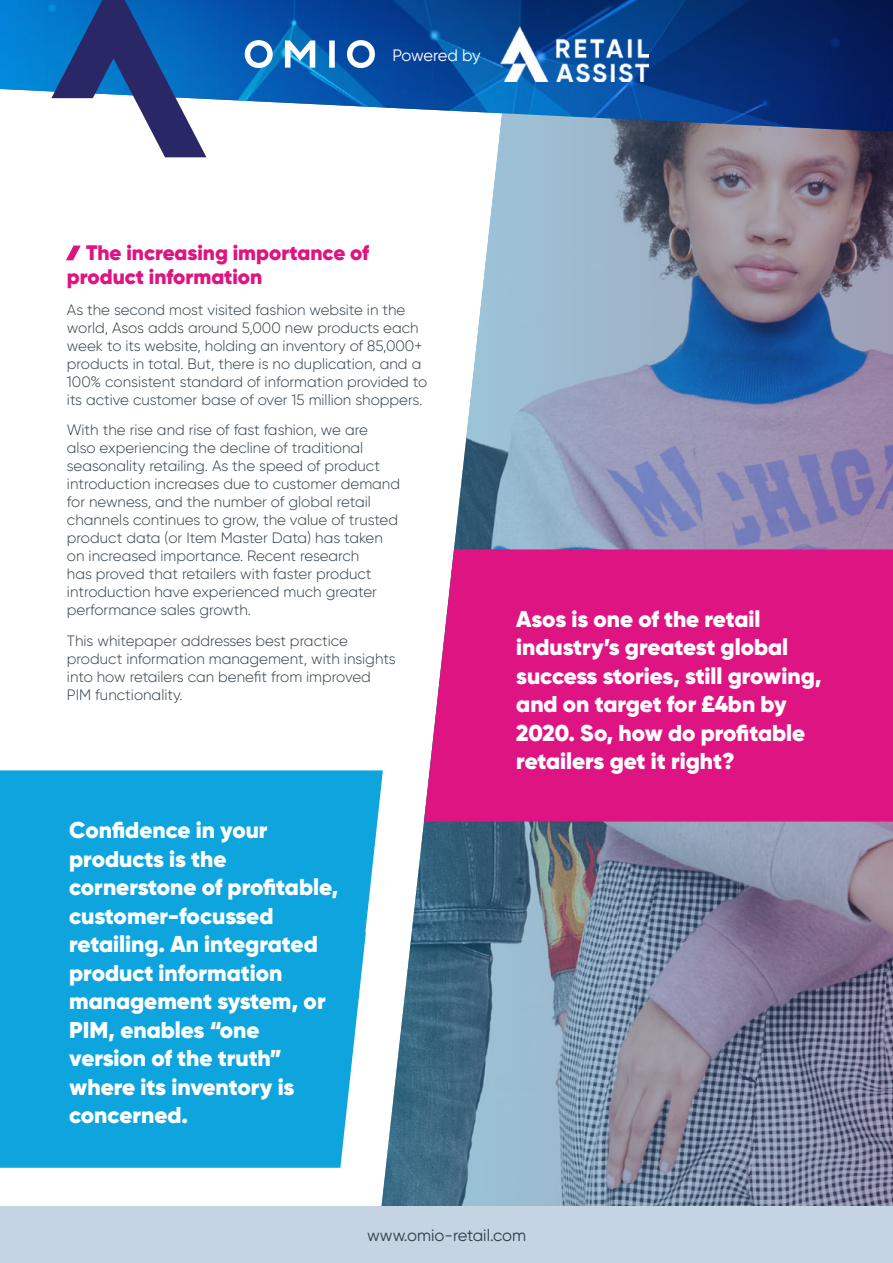
<style>
.page{position:relative;width:893px;height:1263px;background:#fff}
.page>*{position:absolute;margin:0;border:0;box-sizing:border-box;transform-origin:0 0}
.t1{font:900 22.95px/28.5px "Gilroy";color:#fff}
.t2{font:900 21px/24px "Gilroy";color:#de1483}
.t3{font:16.5px "Gilroy";color:#313e48}
.t4{font:16.5px "Gilroy";letter-spacing:-.02em;color:#fff}
.t5{font:300 15px/18px "Gilroy";color:#313e48}
</style>
<div class="page">
<img style="left:381px;top:132px;width:512px;height:1074px">
<img style="left:0;top:0;width:893px;height:132px">
<div style="left:0;top:1206px;width:893px;height:57px;background:#c4d4e2"></div>
<div style="left:424px;top:549px;width:469px;height:272px;background:#de1483"></div>
<svg style="left:66px;top:246px;width:15px;height:14px"></svg>
<svg style="left:51px;top:0;width:155px;height:157px"></svg>
<div style="left:0;top:770px;width:383px;height:398px;background:#0ea5df"></div>
<img style="left:501px;top:27px;width:147px;height:55px">
<svg style="left:245px;top:40px;width:130px;height:28px"></svg>
<p class="t4" style="left:392px;top:45px;width:90px">Powered by</p>
<h2 class="t2" style="left:67px;top:240px;width:304px;text-indent:19px">The increasing importance of product information</h2>
<p class="t5" style="left:67px;top:300px;width:362px">As the second most visited fashion website in the world, Asos adds around 5,000 new products each week to its website, holding an inventory of 85,000+ products in total. But, there is no duplication, and a 100% consistent standard of information provided to its active customer base of over 15 million shoppers.</p>
<p class="t5" style="left:67px;top:421px;width:335px">With the rise and rise of fast fashion, we are also experiencing the decline of traditional seasonality retailing. As the speed of product introduction increases due to customer demand for newness, and the number of global retail channels continues to grow, the value of trusted product data (or Item Master Data) has taken on increased importance. Recent research<br>has proved that retailers with faster product introduction have experienced much greater performance sales growth.</p>
<p class="t5" style="left:67px;top:632px;width:330px">This whitepaper addresses best practice product information management, with insights into how retailers can benefit from improved PIM functionality.</p>
<h1 class="t1" style="left:69px;top:816px;width:271px">Confidence in your products is the cornerstone of profitable, customer-focussed retailing. An integrated product information management system, or<br>PIM, enables “one version of the truth” where its inventory is concerned.</h1>
<h1 class="t1" style="left:516px;top:604px;width:307px">Asos is one of the retail industry’s greatest global success stories, still growing, and on target for £4bn by<br>2020. So, how do profitable retailers get it right?</h1>
<p class="t3" style="left:367px;top:1225px;width:160px">www.omio-retail.com</p>
</div>
